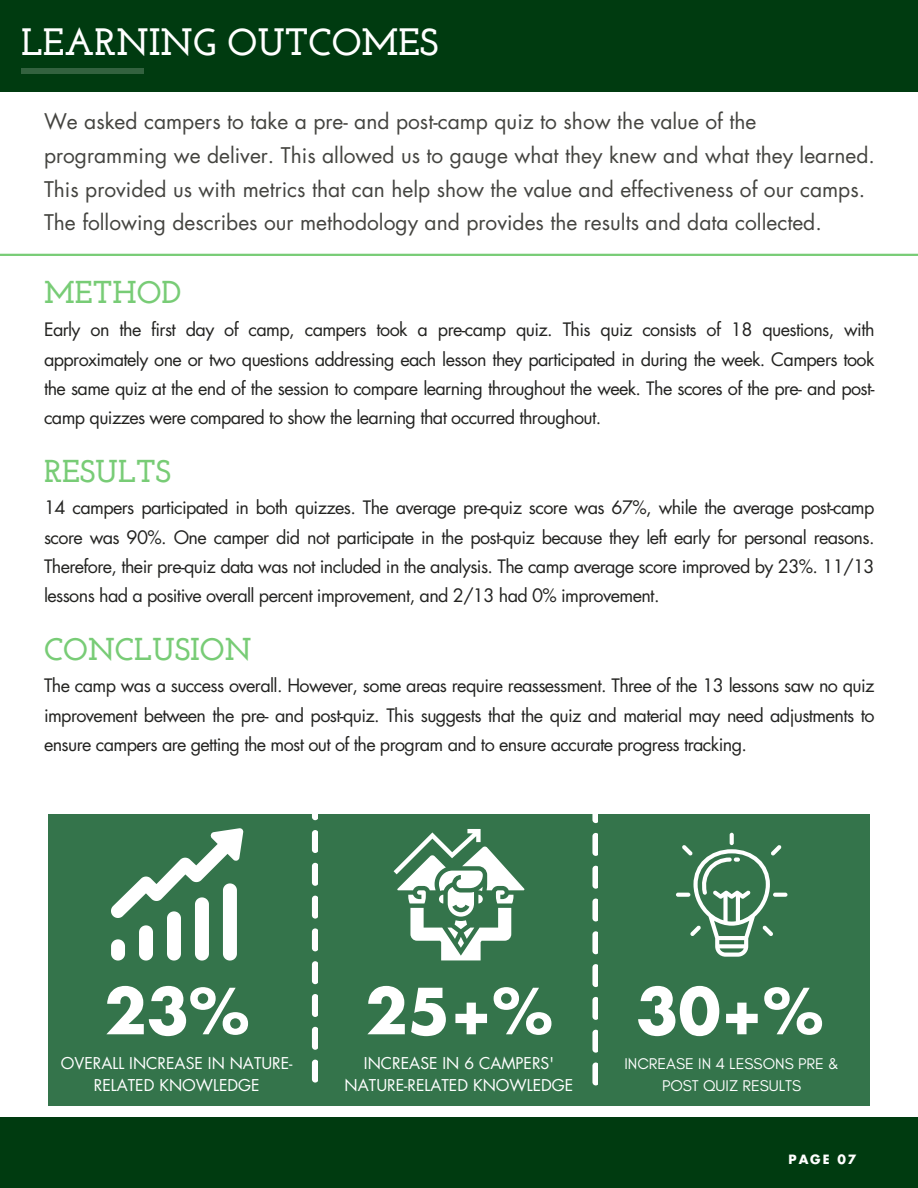
<style>
.page{position:relative;width:918px;height:1188px;background:#fff}
.page>*{position:absolute;margin:0;border:0;box-sizing:border-box;transform-origin:0 0}
.t1{font:700 61.8px "Futura Std";color:#fff}
.t2{font:700 37.95px "Josefin Slab";color:#fff}
.t3{font:700 31.5px "Josefin Slab";color:#78cc76}
.t4{font:21px/33.8px "Futura Std";color:#444440}
.t5{font:18px/29.2px "Futura Std";letter-spacing:-.035em;color:#232321;text-align:justify}
.t6{font:15.9px/22.2px "Futura Std";color:#fff;text-align:center}
.t7{font:15.9px/22.2px "Glacial Indifference";color:#fff;text-align:center}
.t8{font:700 12.45px "Futura Std";letter-spacing:.15em;color:#fff}
</style>
<div class="page">
<div style="left:0;top:0;width:918px;height:92px;background:#003b10"></div>
<div style="left:21px;top:68px;width:123px;height:6px;background:#33623f"></div>
<div style="left:0;top:1117px;width:918px;height:71px;background:#003b10"></div>
<div style="left:48px;top:814px;width:822px;height:292px;background:#34744b"></div>
<svg style="left:312px;top:814px;width:5px;height:269px"></svg>
<svg style="left:593px;top:814px;width:5px;height:271px"></svg>
<svg style="left:111px;top:828px;width:132px;height:133px"></svg>
<svg style="left:730px;top:833px;width:4px;height:12px"></svg>
<svg style="left:676px;top:893px;width:14px;height:4px"></svg>
<svg style="left:682px;top:845px;width:99px;height:112px"></svg>
<svg style="left:773px;top:893px;width:14px;height:4px"></svg>
<svg style="left:394px;top:829px;width:130px;height:131px"></svg>
<hr style="left:0;top:254px;width:918px;height:2px;background:#78cc76">
<p class="t2" style="left:21px;top:27px;width:419px">LEARNING OUTCOMES</p>
<p class="t4" style="left:44px;top:105px;width:832px">We asked campers to take a pre- and post-camp quiz to show the value of the programming we deliver. This allowed us to gauge what they knew and what they learned.<br>This provided us with metrics that can help show the value and effectiveness of our camps.<br>The following describes our methodology and provides the results and data collected.</p>
<p class="t3" style="left:44px;top:279px;width:139px">METHOD</p>
<p class="t5" style="left:44px;top:316px;width:832px">Early on the first day of camp, campers took a pre-camp quiz. This quiz consists of 18 questions, with approximately one or two questions addressing each lesson they participated in during the week. Campers took the same quiz at the end of the session to compare learning throughout the week. The scores of the pre- and post&shy;camp quizzes were compared to show the learning that occurred throughout.</p>
<p class="t3" style="left:44px;top:458px;width:128px">RESULTS</p>
<p class="t5" style="left:44px;top:494px;width:832px">14 campers participated in both quizzes. The average pre-quiz score was 67%, while the average post-camp score was 90%. One camper did not participate in the post-quiz because they left early for personal reasons.<br>Therefore, their pre-quiz data was not included in the analysis. The camp average score improved by 23%. 11/13 lessons had a positive overall percent improvement, and 2/13 had 0% improvement.</p>
<p class="t3" style="left:44px;top:636px;width:209px">CONCLUSION</p>
<p class="t5" style="left:44px;top:672px;width:832px">The camp was a success overall. However, some areas require reassessment. Three of the 13 lessons saw no quiz improvement between the pre- and post-quiz. This suggests that the quiz and material may need adjustments to ensure campers are getting the most out of the program and to ensure accurate progress tracking.</p>
<p class="t1" style="left:104px;top:983px;width:146px">23%</p>
<p class="t1" style="left:365px;top:983px;width:189px">25+%</p>
<p class="t1" style="left:636px;top:983px;width:189px">30+%</p>
<p class="t6" style="left:61px;top:1053px;width:233px">OVERALL INCREASE IN NATURE-<br>RELATED KNOWLEDGE</p>
<p class="t6" style="left:345px;top:1053px;width:230px">INCREASE IN 6 CAMPERS'<br>NATURE-RELATED KNOWLEDGE</p>
<p class="t7" style="left:624px;top:1053px;width:216px">INCREASE IN 4 LESSONS PRE &amp;<br>POST QUIZ RESULTS</p>
<p class="t8" style="left:789px;top:1154px;width:69px">PAGE 07</p>
</div>
